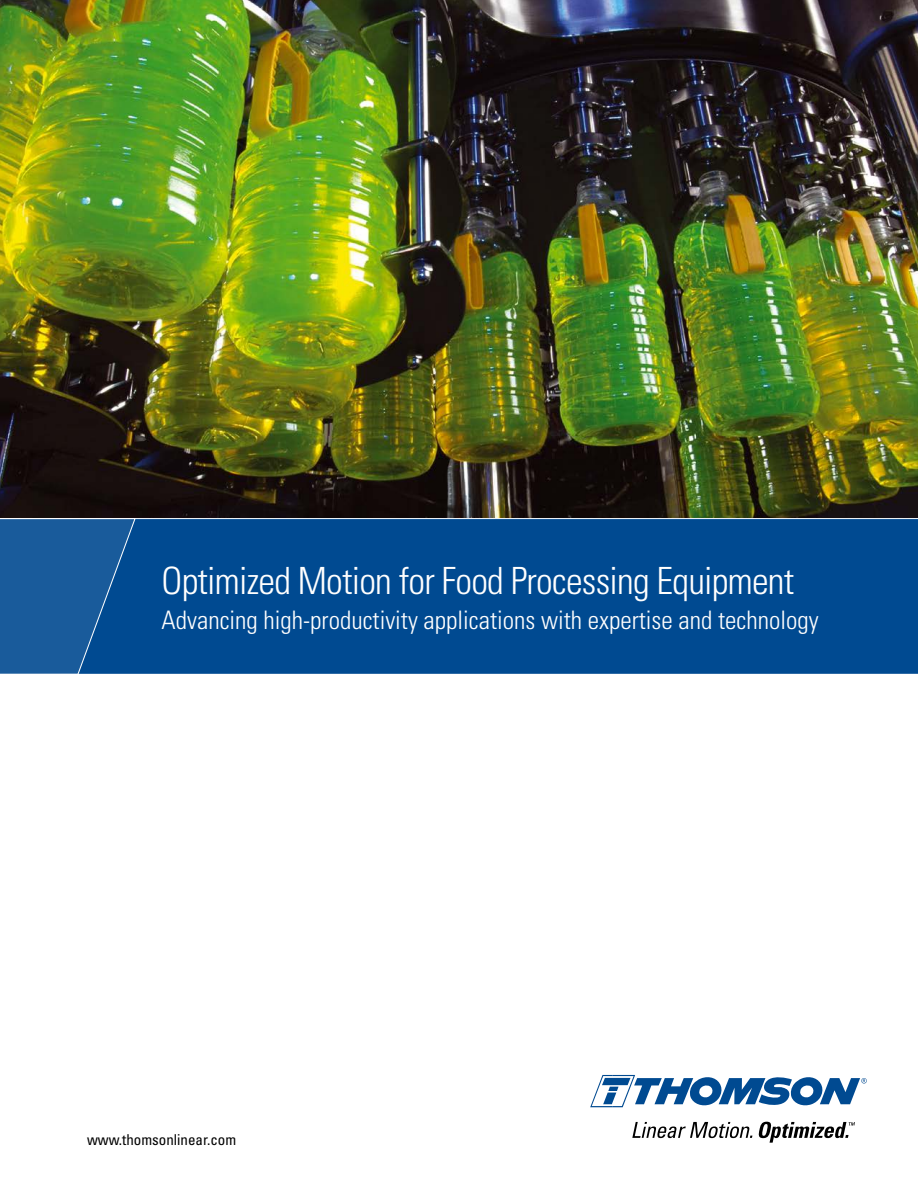
<style>
.page{position:relative;width:918px;height:1188px;background:#fff}
.page>*{position:absolute;margin:0;border:0;box-sizing:border-box;transform-origin:0 0}
.t1{font:300 condensed 37.5px "Univers";letter-spacing:-.02em;color:#fff}
.t2{font:300 condensed 25.5px "Univers";color:#fff}
.t3{font:condensed 15px "Univers";color:#000}
</style>
<div class="page">
<img style="left:0;top:0;width:918px;height:518px">
<div style="left:136px;top:518px;width:782px;height:156px;background:#004a91"></div>
<svg style="left:0;top:518px;width:136px;height:156px;background:#175a9a"></svg>
<svg style="left:632px;top:1122px;width:120px;height:16px"></svg>
<svg style="left:590px;top:1075px;width:277px;height:32px"></svg>
<svg style="left:758px;top:1122px;width:97px;height:21px"></svg>
<h1 class="t1" style="left:162px;top:558px;width:634px">Optimized Motion for Food Processing Equipment</h1>
<p class="t2" style="left:162px;top:604px;width:658px">Advancing high-productivity applications with expertise and technology</p>
<p class="t3" style="left:87px;top:1130px;width:151px">www.thomsonlinear.com</p>
</div>
